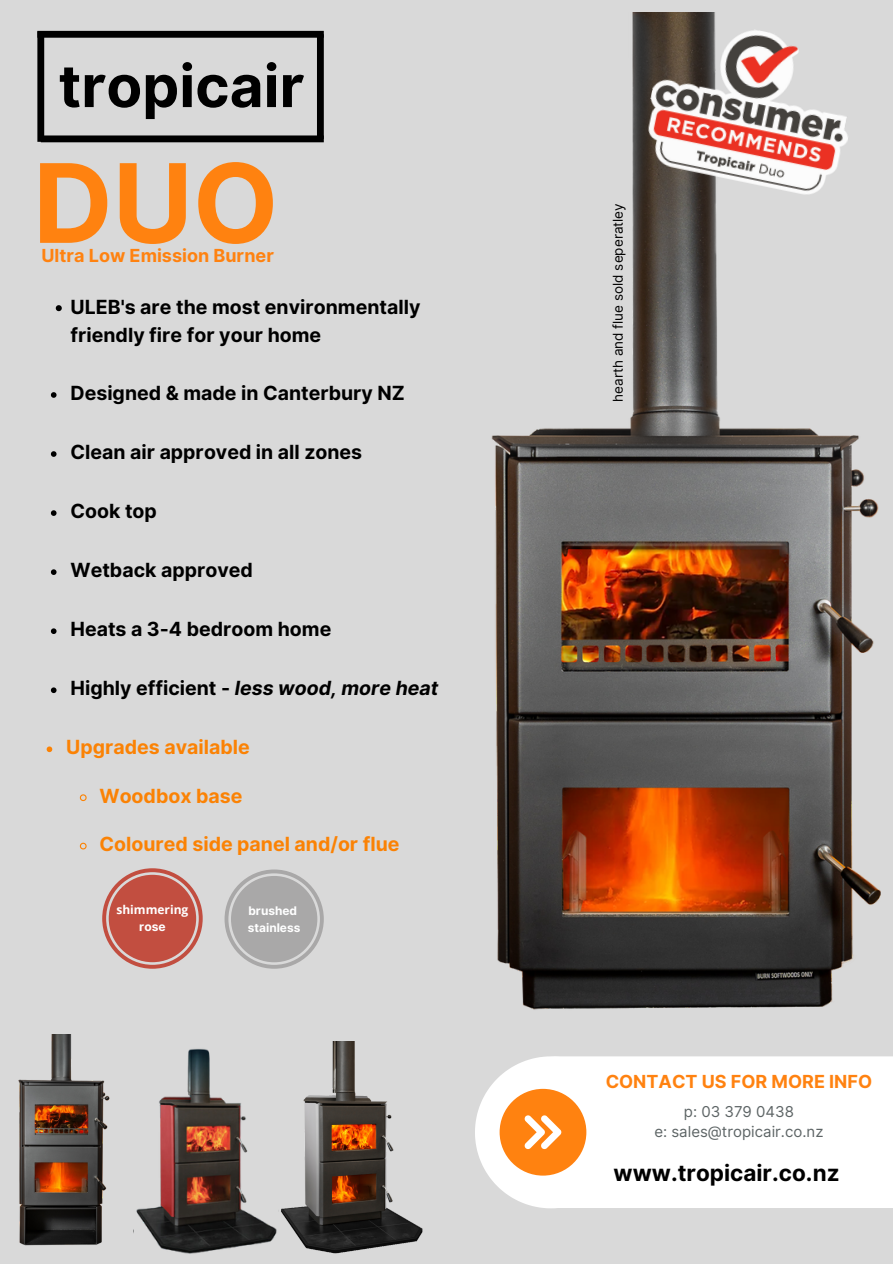
<style>
.page{position:relative;width:893px;height:1264px;background:#fff}
.page>*{position:absolute;margin:0;border:0;box-sizing:border-box;transform-origin:0 0}
.t1{font:700 109.5px "Inter";color:#ff8210}
.t2{font:700 58.5px "Inter";color:#000}
.t3{font:700 22.5px "Inter";color:#000}
.t4{font:700 19.5px/27.8px "Inter";color:#000}
.t5{font:700 19.5px "Inter";color:#fb8204}
.t6{font:italic 700 19.5px "Inter";color:#000}
.t7{font:700 18px "Inter";color:#ff8210}
.t8{font:15px "Inter";color:#5d6465}
.t9{font:13.5px "Inter";color:#000}
.t10{font:700 12px "Open Sans";color:#fff}
.t11{font:700 12px "Inter";color:#fff}
.t12{font:700 11.85px "Inter";color:#fff}
.s1{font-style:normal}
</style>
<div class="page">
<div style="left:0;top:0;width:892px;height:1263px;background:#d9d9d9"></div>
<div style="left:37px;top:31px;width:287px;height:7px;background:#000"></div>
<div style="left:41px;top:135px;width:283px;height:7px;background:#000"></div>
<div style="left:37px;top:31px;width:7px;height:111px;background:#000"></div>
<div style="left:317px;top:34px;width:7px;height:105px;background:#000"></div>
<img style="left:491px;top:13px;width:390px;height:997px">
<img style="left:637px;top:12px;width:228px;height:190px">
<svg style="left:102px;top:868px;width:100px;height:100px"></svg>
<div style="left:109px;top:874px;width:87px;height:88px;background:#c24e40;border-radius:50%"></div>
<svg style="left:224px;top:869px;width:99px;height:99px"></svg>
<div style="left:231px;top:876px;width:86px;height:86px;background:#a9a8a8;border-radius:50%"></div>
<div style="left:627px;top:1056px;width:265px;height:151px;background:#fff"></div>
<svg style="left:475px;top:1056px;width:152px;height:152px;background:#faddc3"></svg>
<img style="left:18px;top:1034px;width:92px;height:212px">
<img style="left:278px;top:1041px;width:145px;height:213px">
<img style="left:133px;top:1048px;width:144px;height:206px">
<svg style="left:51px;top:451px;width:6px;height:6px"></svg>
<svg style="left:56px;top:305px;width:6px;height:6px"></svg>
<svg style="left:51px;top:392px;width:6px;height:6px"></svg>
<svg style="left:51px;top:569px;width:6px;height:6px"></svg>
<svg style="left:47px;top:746px;width:5px;height:6px"></svg>
<svg style="left:79px;top:794px;width:8px;height:8px"></svg>
<svg style="left:79px;top:842px;width:8px;height:8px"></svg>
<svg style="left:51px;top:628px;width:6px;height:6px"></svg>
<svg style="left:51px;top:687px;width:6px;height:6px"></svg>
<svg style="left:51px;top:510px;width:6px;height:6px"></svg>
<p class="t2" style="left:58px;top:51px;width:247px">tropicair</p>
<p class="t1" style="left:33px;top:138px;width:247px">DUO</p>
<p class="t7" style="left:41px;top:245px;width:234px">Ultra Low Emission Burner</p>
<p class="t4" style="left:71px;top:293px;width:351px">ULEB's are the most environmentally friendly fire for your home</p>
<p class="t4" style="left:71px;top:379px;width:336px">Designed &amp; made in Canterbury NZ</p>
<p class="t4" style="left:71px;top:438px;width:293px">Clean air approved in all zones</p>
<p class="t4" style="left:71px;top:497px;width:88px">Cook top</p>
<p class="t4" style="left:71px;top:556px;width:184px">Wetback approved</p>
<p class="t4" style="left:71px;top:615px;width:262px">Heats a 3-4 bedroom home</p>
<p class="t6" style="left:71px;top:676px;width:369px"><span class="s1">Highly efficient -</span> less wood, more heat</p>
<p class="t5" style="left:66px;top:735px;width:185px">Upgrades available</p>
<p class="t5" style="left:99px;top:784px;width:144px">Woodbox base</p>
<p class="t5" style="left:99px;top:832px;width:301px">Coloured side panel and/or flue</p>
<p class="t10" style="left:116px;top:901px;width:73px">shimmering</p>
<p class="t11" style="left:139px;top:919px;width:28px">rose</p>
<p class="t12" style="left:248px;top:903px;width:50px">brushed</p>
<p class="t12" style="left:248px;top:920px;width:54px">stainless</p>
<p class="t9" style="left:610px;top:401px;width:200px;rotate:-90deg">hearth and flue sold seperatley</p>
<p class="t7" style="left:605px;top:1070px;width:268px">CONTACT US FOR MORE INFO</p>
<p class="t8" style="left:683px;top:1102px;width:112px">p: 03 379 0438</p>
<p class="t8" style="left:654px;top:1123px;width:171px">e: sales@tropicair.co.nz</p>
<p class="t3" style="left:613px;top:1159px;width:227px">www.tropicair.co.nz</p>
</div>
